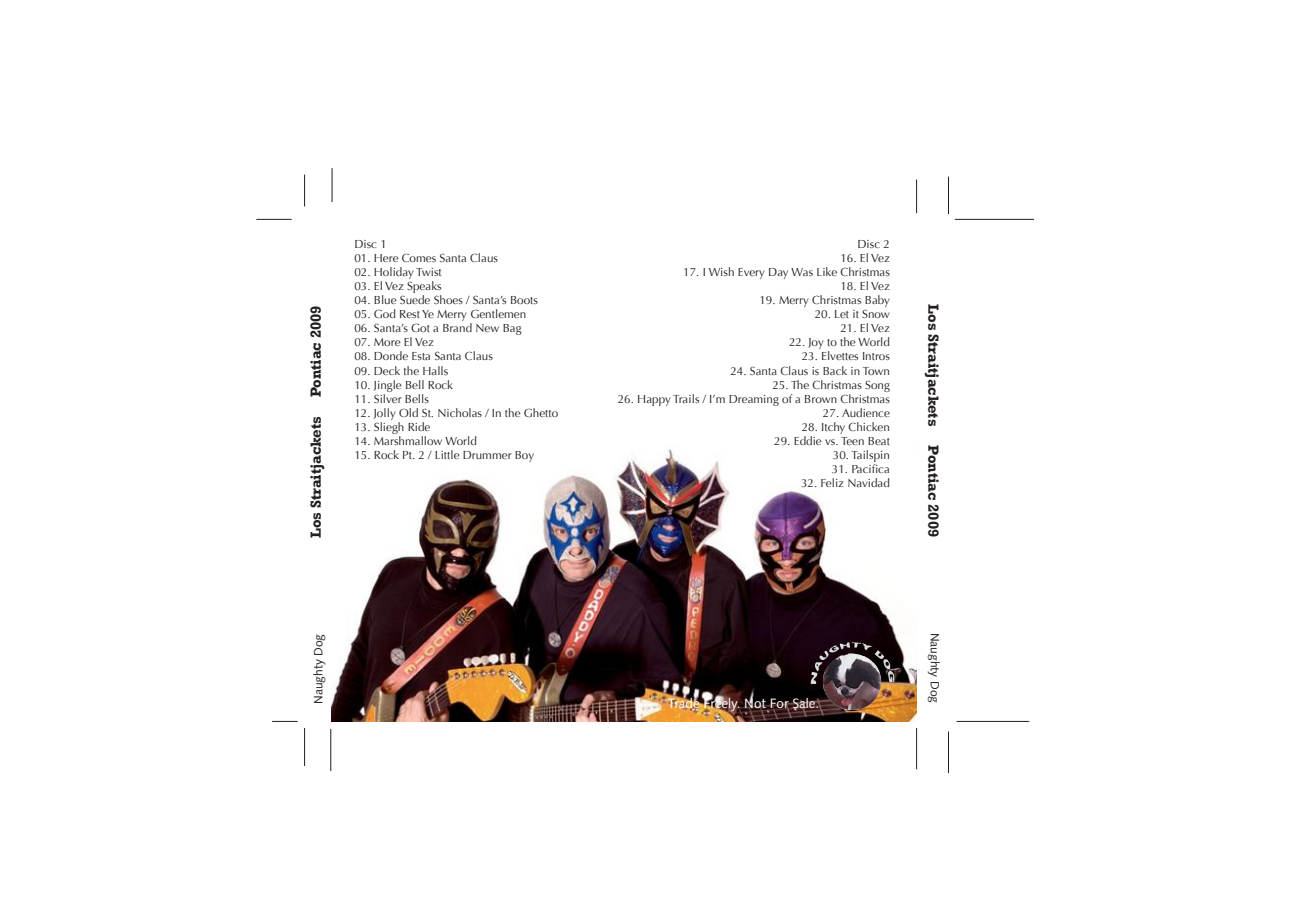
<style>
.page{position:relative;width:1289px;height:919px;background:#fff}
.page>*{position:absolute;margin:0;border:0;box-sizing:border-box;transform-origin:0 0}
.t1{font:700 15px "Rockwell";color:#231f20}
.t2{font:13.5px "Syntax";color:#fff}
.t3{font:12px "Syntax";color:#231f20}
.t4{font:11.7px "Optima";color:#231f20}
</style>
<div class="page">
<img style="left:332px;top:449px;width:584px;height:272px">
<hr style="left:304px;top:174px;width:1px;height:32px;background:#231f20">
<hr style="left:332px;top:168px;width:1px;height:34px;background:#231f20">
<hr style="left:256px;top:219px;width:36px;height:1px;background:#231f20">
<svg style="left:272px;top:721px;width:25px;height:1px"></svg>
<hr style="left:304px;top:728px;width:1px;height:37px;background:#231f20">
<hr style="left:330px;top:728px;width:1px;height:43px;background:#231f20">
<hr style="left:916px;top:179px;width:1px;height:34px;background:#231f20">
<hr style="left:948px;top:176px;width:1px;height:38px;background:#231f20">
<hr style="left:954px;top:219px;width:80px;height:1px;background:#231f20">
<hr style="left:916px;top:728px;width:1px;height:41px;background:#231f20">
<hr style="left:948px;top:731px;width:1px;height:42px;background:#231f20">
<hr style="left:956px;top:721px;width:73px;height:1px;background:#231f20">
<img style="left:810px;top:641px;width:85px;height:75px">
<p class="t4" style="left:354px;top:237px;width:34px">Disc 1</p>
<p class="t4" style="left:354px;top:251px;width:145px">01. Here Comes Santa Claus</p>
<p class="t4" style="left:354px;top:265px;width:89px">02. Holiday Twist</p>
<p class="t4" style="left:354px;top:279px;width:89px">03. El Vez Speaks</p>
<p class="t4" style="left:354px;top:293px;width:185px">04. Blue Suede Shoes / Santa’s Boots</p>
<p class="t4" style="left:354px;top:307px;width:173px">05. God Rest Ye Merry Gentlemen</p>
<p class="t4" style="left:354px;top:321px;width:169px">06. Santa’s Got a Brand New Bag</p>
<p class="t4" style="left:354px;top:335px;width:81px">07. More El Vez</p>
<p class="t4" style="left:354px;top:349px;width:140px">08. Donde Esta Santa Claus</p>
<p class="t4" style="left:354px;top:364px;width:96px">09. Deck the Halls</p>
<p class="t4" style="left:354px;top:378px;width:100px">10. Jingle Bell Rock</p>
<p class="t4" style="left:354px;top:392px;width:76px">11. Silver Bells</p>
<p class="t4" style="left:354px;top:406px;width:205px">12. Jolly Old St. Nicholas / In the Ghetto</p>
<p class="t4" style="left:354px;top:420px;width:78px">13. Sliegh Ride</p>
<p class="t4" style="left:354px;top:434px;width:124px">14. Marshmallow World</p>
<p class="t4" style="left:354px;top:448px;width:181px">15. Rock Pt. 2 / Little Drummer Boy</p>
<p class="t4" style="left:857px;top:237px;width:34px">Disc 2</p>
<p class="t4" style="left:840px;top:251px;width:51px">16. El Vez</p>
<p class="t4" style="left:683px;top:265px;width:208px">17. I Wish Every Day Was Like Christmas</p>
<p class="t4" style="left:840px;top:279px;width:51px">18. El Vez</p>
<p class="t4" style="left:759px;top:293px;width:132px">19. Merry Christmas Baby</p>
<p class="t4" style="left:814px;top:307px;width:77px">20. Let it Snow</p>
<p class="t4" style="left:840px;top:321px;width:51px">21. El Vez</p>
<p class="t4" style="left:789px;top:335px;width:102px">22. Joy to the World</p>
<p class="t4" style="left:801px;top:349px;width:90px">23. Elvettes Intros</p>
<p class="t4" style="left:730px;top:364px;width:161px">24. Santa Claus is Back in Town</p>
<p class="t4" style="left:772px;top:378px;width:119px">25. The Christmas Song</p>
<p class="t4" style="left:617px;top:392px;width:274px">26. Happy Trails / I’m Dreaming of a Brown Christmas</p>
<p class="t4" style="left:823px;top:406px;width:68px">27. Audience</p>
<p class="t4" style="left:801px;top:420px;width:90px">28. Itchy Chicken</p>
<p class="t4" style="left:774px;top:434px;width:117px">29. Eddie vs. Teen Beat</p>
<p class="t4" style="left:832px;top:448px;width:59px">30. Tailspin</p>
<p class="t4" style="left:831px;top:462px;width:60px">31. Pacifica</p>
<p class="t4" style="left:801px;top:476px;width:90px">32. Feliz Navidad</p>
<p class="t1" style="left:307px;top:397px;width:94px;rotate:-90deg">Pontiac 2009</p>
<p class="t1" style="left:942px;top:304px;width:123px;rotate:90deg">Los Straitjackets</p>
<p class="t1" style="left:942px;top:445px;width:94px;rotate:90deg">Pontiac 2009</p>
<p class="t1" style="left:307px;top:538px;width:123px;rotate:-90deg">Los Straitjackets</p>
<p class="t3" style="left:311px;top:703px;width:72px;rotate:-90deg">Naughty Dog</p>
<p class="t3" style="left:942px;top:632px;width:72px;rotate:90deg">Naughty Dog</p>
<p class="t2" style="left:668px;top:695px;width:153px">Trade Freely. Not For Sale.</p>
</div>
